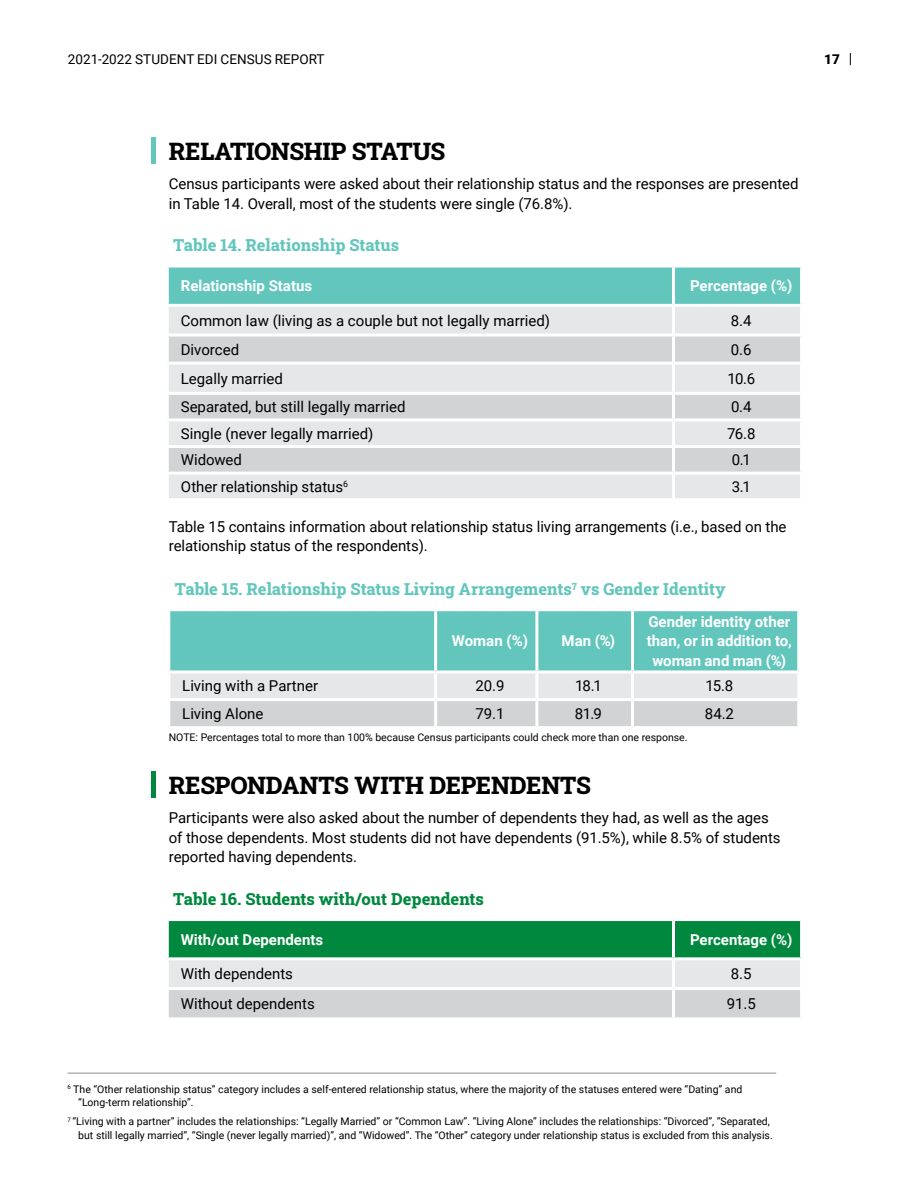
<style>
.page{position:relative;width:918px;height:1188px;background:#fff}
.page>*{position:absolute;margin:0;border:0;box-sizing:border-box;transform-origin:0 0}
.t1{font:800 24px "Roboto Slab";letter-spacing:-.01em;color:#000}
.t2{font:800 16.5px "Roboto Slab";color:#63c6bd}
.t3{font:800 16.5px "Roboto Slab";color:#00883e}
.t4{font:15px/19.5px "Roboto";letter-spacing:-.005em;color:#000}
.t5{font:700 15px/19.5px "Roboto";color:#fff;text-align:center}
.t6{font:13.5px "Roboto";letter-spacing:.005em;color:#000}
.t7{font:900 13.5px "Roboto";color:#000}
.t8{font:10.5px/13.5px "Roboto";color:#000}
</style>
<div class="page">
<div style="left:169px;top:268px;width:631px;height:36px;background:#63c6bd"></div>
<div style="left:169px;top:307px;width:631px;height:191px;background:#e6e7e8"></div>
<svg style="left:169px;top:337px;width:631px;height:135px;background:#dadbdc"></svg>
<hr style="left:672px;top:268px;width:3px;height:36px;background:#fff">
<hr style="left:672px;top:307px;width:3px;height:27px;background:#fff">
<hr style="left:166px;top:334px;width:508px;height:3px;background:#fff">
<hr style="left:674px;top:334px;width:129px;height:3px;background:#fff">
<hr style="left:672px;top:337px;width:3px;height:25px;background:#fff">
<hr style="left:166px;top:362px;width:508px;height:3px;background:#fff">
<hr style="left:674px;top:362px;width:129px;height:3px;background:#fff">
<hr style="left:672px;top:365px;width:3px;height:27px;background:#fff">
<hr style="left:166px;top:392px;width:508px;height:3px;background:#fff">
<hr style="left:674px;top:392px;width:129px;height:3px;background:#fff">
<hr style="left:672px;top:395px;width:3px;height:23px;background:#fff">
<hr style="left:166px;top:418px;width:508px;height:3px;background:#fff">
<hr style="left:674px;top:418px;width:129px;height:3px;background:#fff">
<hr style="left:672px;top:421px;width:3px;height:24px;background:#fff">
<hr style="left:166px;top:445px;width:508px;height:3px;background:#fff">
<hr style="left:674px;top:445px;width:129px;height:3px;background:#fff">
<hr style="left:672px;top:448px;width:3px;height:24px;background:#fff">
<hr style="left:166px;top:472px;width:508px;height:3px;background:#fff">
<hr style="left:674px;top:472px;width:129px;height:3px;background:#fff">
<hr style="left:672px;top:475px;width:3px;height:23px;background:#fff">
<svg style="left:169px;top:921px;width:631px;height:96px;background:#83bb9e"></svg>
<hr style="left:672px;top:921px;width:3px;height:36px;background:#fff">
<hr style="left:166px;top:957px;width:508px;height:3px;background:#fff">
<hr style="left:674px;top:957px;width:129px;height:3px;background:#fff">
<hr style="left:672px;top:960px;width:3px;height:27px;background:#fff">
<hr style="left:166px;top:987px;width:508px;height:3px;background:#fff">
<hr style="left:674px;top:987px;width:129px;height:3px;background:#fff">
<hr style="left:672px;top:990px;width:3px;height:27px;background:#fff">
<svg style="left:170px;top:611px;width:627px;height:115px;background:#9bd0cc"></svg>
<hr style="left:434px;top:611px;width:3px;height:59px;background:#fff">
<hr style="left:535px;top:611px;width:3px;height:59px;background:#fff">
<hr style="left:631px;top:611px;width:3px;height:59px;background:#fff">
<hr style="left:167px;top:670px;width:269px;height:3px;background:#fff">
<hr style="left:436px;top:670px;width:101px;height:3px;background:#fff">
<hr style="left:434px;top:673px;width:3px;height:25px;background:#fff">
<hr style="left:537px;top:670px;width:95px;height:3px;background:#fff">
<hr style="left:535px;top:673px;width:3px;height:25px;background:#fff">
<hr style="left:632px;top:670px;width:168px;height:3px;background:#fff">
<hr style="left:631px;top:673px;width:3px;height:25px;background:#fff">
<hr style="left:167px;top:698px;width:269px;height:3px;background:#fff">
<hr style="left:436px;top:698px;width:101px;height:3px;background:#fff">
<hr style="left:434px;top:701px;width:3px;height:25px;background:#fff">
<hr style="left:537px;top:698px;width:95px;height:3px;background:#fff">
<hr style="left:535px;top:701px;width:3px;height:25px;background:#fff">
<hr style="left:632px;top:698px;width:168px;height:3px;background:#fff">
<hr style="left:631px;top:701px;width:3px;height:25px;background:#fff">
<hr style="left:68px;top:1072px;width:708px;height:2px;background:#b1b4b6">
<div style="left:151px;top:137px;width:5px;height:27px;background:#63c6bd"></div>
<div style="left:151px;top:771px;width:5px;height:27px;background:#00883e"></div>
<svg style="left:850px;top:53px;width:1px;height:12px"></svg>
<p class="t6" style="left:68px;top:50px;width:258px">2021-2022 STUDENT EDI CENSUS REPORT</p>
<p class="t7" style="left:824px;top:50px;width:17px">17</p>
<h1 class="t1" style="left:169px;top:135px;width:278px">RELATIONSHIP STATUS</h1>
<p class="t4" style="left:169px;top:174px;width:631px">Census participants were asked about their relationship status and the responses are presented in Table 14. Overall, most of the students were single (76.8%).</p>
<p class="t2" style="left:173px;top:234px;width:227px">Table 14. Relationship Status</p>
<p class="t5" style="left:181px;top:276px;width:133px">Relationship Status</p>
<p class="t5" style="left:690px;top:276px;width:104px">Percentage (%)</p>
<p class="t4" style="left:181px;top:310px;width:371px">Common law (living as a couple but not legally married)</p>
<p class="t4" style="left:731px;top:310px;width:22px">8.4</p>
<p class="t4" style="left:181px;top:339px;width:60px">Divorced</p>
<p class="t4" style="left:731px;top:339px;width:22px">0.6</p>
<p class="t4" style="left:181px;top:368px;width:104px">Legally married</p>
<p class="t4" style="left:727px;top:368px;width:29px">10.6</p>
<p class="t4" style="left:181px;top:397px;width:226px">Separated, but still legally married</p>
<p class="t4" style="left:731px;top:397px;width:22px">0.4</p>
<p class="t4" style="left:181px;top:423px;width:194px">Single (never legally married)</p>
<p class="t4" style="left:727px;top:423px;width:30px">76.8</p>
<p class="t4" style="left:181px;top:450px;width:63px">Widowed</p>
<p class="t4" style="left:732px;top:450px;width:21px">0.1</p>
<p class="t4" style="left:181px;top:476px;width:169px">Other relationship status<sup>6</sup></p>
<p class="t4" style="left:732px;top:476px;width:21px">3.1</p>
<p class="t4" style="left:169px;top:516px;width:619px">Table 15 contains information about relationship status living arrangements (i.e., based on the relationship status of the respondents).</p>
<p class="t2" style="left:175px;top:578px;width:553px">Table 15. Relationship Status Living Arrangements<sup>7</sup> vs Gender Identity</p>
<p class="t5" style="left:452px;top:631px;width:78px">Woman (%)</p>
<p class="t5" style="left:562px;top:631px;width:55px">Man (%)</p>
<p class="t5" style="left:647px;top:611px;width:147px">Gender identity other than, or in addition to, woman and man (%)</p>
<p class="t4" style="left:182px;top:676px;width:137px">Living with a Partner</p>
<p class="t4" style="left:475px;top:676px;width:31px">20.9</p>
<p class="t4" style="left:575px;top:676px;width:28px">18.1</p>
<p class="t4" style="left:705px;top:676px;width:29px">15.8</p>
<p class="t4" style="left:182px;top:704px;width:83px">Living Alone</p>
<p class="t4" style="left:475px;top:704px;width:31px">79.1</p>
<p class="t4" style="left:575px;top:704px;width:29px">81.9</p>
<p class="t4" style="left:705px;top:704px;width:31px">84.2</p>
<p class="t8" style="left:169px;top:730px;width:520px">NOTE: Percentages total to more than 100% because Census participants could check more than one response.</p>
<h1 class="t1" style="left:169px;top:769px;width:424px">RESPONDANTS WITH DEPENDENTS</h1>
<p class="t4" style="left:169px;top:808px;width:613px">Participants were also asked about the number of dependents they had, as well as the ages of those dependents. Most students did not have dependents (91.5%), while 8.5% of students reported having dependents.</p>
<p class="t3" style="left:173px;top:888px;width:312px">Table 16. Students with/out Dependents</p>
<p class="t5" style="left:181px;top:929px;width:144px">With/out Dependents</p>
<p class="t5" style="left:690px;top:929px;width:104px">Percentage (%)</p>
<p class="t4" style="left:181px;top:964px;width:114px">With dependents</p>
<p class="t4" style="left:731px;top:964px;width:22px">8.5</p>
<p class="t4" style="left:181px;top:994px;width:135px">Without dependents</p>
<p class="t4" style="left:727px;top:994px;width:31px">91.5</p>
<p class="t8" style="left:78px;top:1082px;width:666px;text-indent:-11px"><sup>6</sup> The “Other relationship status” category includes a self-entered relationship status, where the majority of the statuses entered were “Dating” and “Long-term relationship”.</p>
<p class="t8" style="left:68px;top:1114px;width:707px;text-align:right"><sup>7</sup> “Living with a partner” includes the relationships: “Legally Married” or “Common Law”. “Living Alone” includes the relationships: “Divorced”, “Separated, but still legally married”, “Single (never legally married)”, and “Widowed”. The “Other” category under relationship status is excluded from this analysis.</p>
</div>
